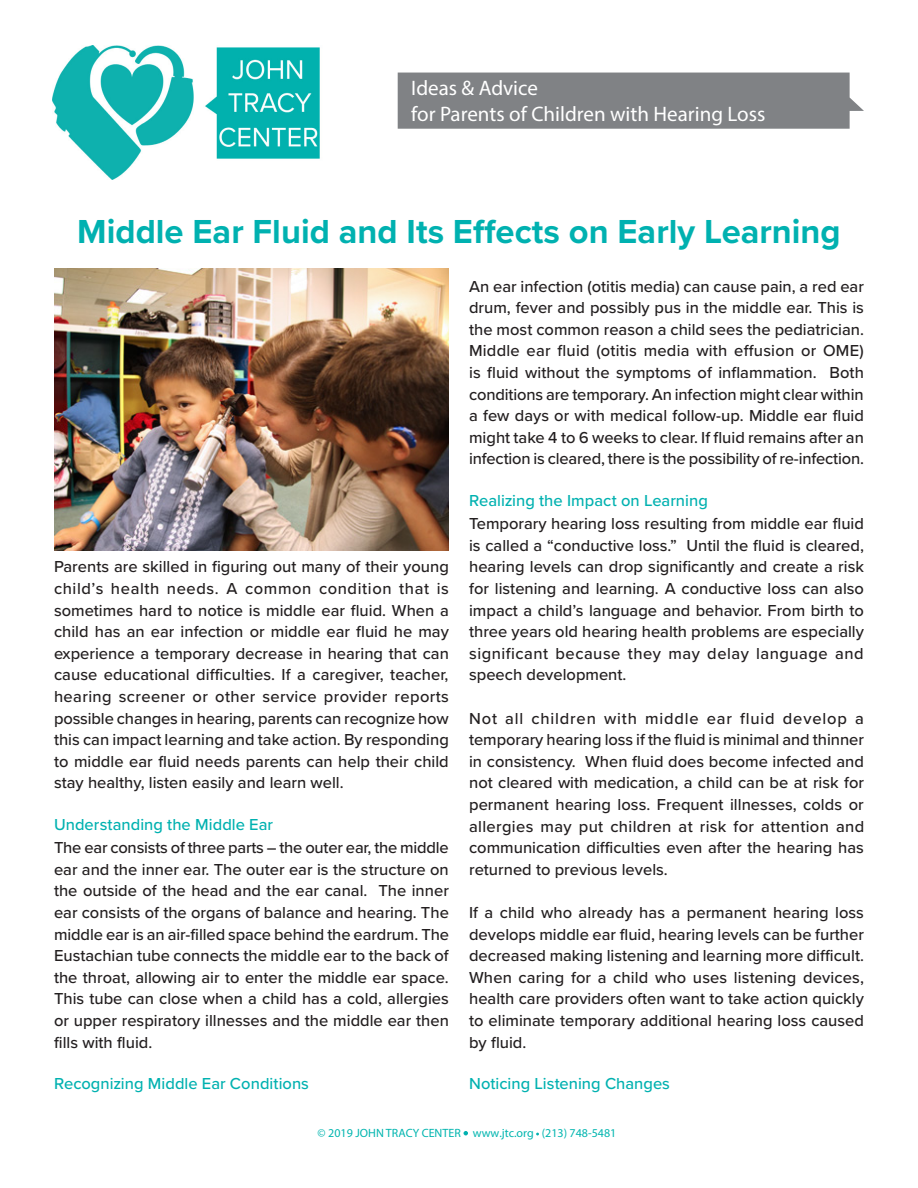
<style>
.page{position:relative;width:918px;height:1188px;background:#fff}
.page>*{position:absolute;margin:0;border:0;box-sizing:border-box;transform-origin:0 0}
.TITLE__Special_Paper{font:700 34.5px "Proxima Nova";color:#00b1b0}
.t1{font:21px/25.2px "Myriad Pro";color:#fff}
.Body_Text{font:500 16.5px/21.6px "Proxima Nova";color:#231f20;text-align:justify}
.Subhead_2{font:500 16.5px "Proxima Nova";color:#00b1b0}
.t2{font:12px "Myriad Pro";color:#00b5af}
</style>
<div class="page">
<img style="left:54px;top:269px;width:395px;height:282px">
<svg style="left:464px;top:1131px;width:4px;height:4px"></svg>
<img style="left:53px;top:45px;width:267px;height:134px">
<div style="left:398px;top:73px;width:466px;height:56px;background:#808285"></div>
<p class="t1" style="left:411px;top:75px;width:356px">Ideas &amp; Advice<br>for Parents of Children with Hearing Loss</p>
<p class="TITLE__Special_Paper" style="left:77px;top:205px;width:765px">Middle Ear Fluid and Its Effects on Early Learning</p>
<p class="Body_Text" style="left:469px;top:275px;width:397px">An ear infection (otitis media) can cause pain, a red ear drum, fever and possibly pus in the middle ear. This is the most common reason a child sees the pediatrician.<br>Middle ear fluid (otitis media with effusion or OME) is fluid without the symptoms of inflammation. Both conditions are temporary. An infection might clear within a few days or with medical follow-up. Middle ear fluid might take 4 to 6 weeks to clear. If fluid remains after an infection is cleared, there is the possibility of re-infection.</p>
<p class="Subhead_2" style="left:469px;top:488px;width:240px">Realizing the Impact on Learning</p>
<p class="Body_Text" style="left:469px;top:512px;width:396px">Temporary hearing loss resulting from middle ear fluid is called a “conductive loss.” Until the fluid is cleared, hearing levels can drop significantly and create a risk for listening and learning. A conductive loss can also impact a child’s language and behavior. From birth to three years old hearing health problems are especially significant because they may delay language and speech development.</p>
<p class="Body_Text" style="left:469px;top:707px;width:397px">Not all children with middle ear fluid develop a temporary hearing loss if the fluid is minimal and thinner in consistency. When fluid does become infected and not cleared with medication, a child can be at risk for permanent hearing loss. Frequent illnesses, colds or allergies may put children at risk for attention and communication difficulties even after the hearing has returned to previous levels.</p>
<p class="Body_Text" style="left:469px;top:901px;width:396px">If a child who already has a permanent hearing loss develops middle ear fluid, hearing levels can be further decreased making listening and learning more difficult.<br>When caring for a child who uses listening devices, health care providers often want to take action quickly to eliminate temporary additional hearing loss caused by fluid.</p>
<p class="Subhead_2" style="left:469px;top:1071px;width:202px">Noticing Listening Changes</p>
<p class="t2" style="left:318px;top:1126px;width:300px">© 2019 JOHN TRACY CENTER www.jtc.org (213) 748-5481</p>
<p class="Body_Text" style="left:54px;top:556px;width:396px">Parents are skilled in figuring out many of their young child’s health needs. A common condition that is sometimes hard to notice is middle ear fluid. When a child has an ear infection or middle ear fluid he may experience a temporary decrease in hearing that can cause educational difficulties. If a caregiver, teacher, hearing screener or other service provider reports possible changes in hearing, parents can recognize how this can impact learning and take action. By responding to middle ear fluid needs parents can help their child stay healthy, listen easily and learn well.</p>
<p class="Subhead_2" style="left:54px;top:812px;width:221px">Understanding the Middle Ear</p>
<p class="Body_Text" style="left:54px;top:836px;width:397px">The ear consists of three parts – the outer ear, the middle ear and the inner ear. The outer ear is the structure on the outside of the head and the ear canal. The inner ear consists of the organs of balance and hearing. The middle ear is an air-filled space behind the eardrum. The Eustachian tube connects the middle ear to the back of the throat, allowing air to enter the middle ear space.<br>This tube can close when a child has a cold, allergies or upper respiratory illnesses and the middle ear then fills with fluid.</p>
<p class="Subhead_2" style="left:54px;top:1071px;width:257px">Recognizing Middle Ear Conditions</p>
</div>
